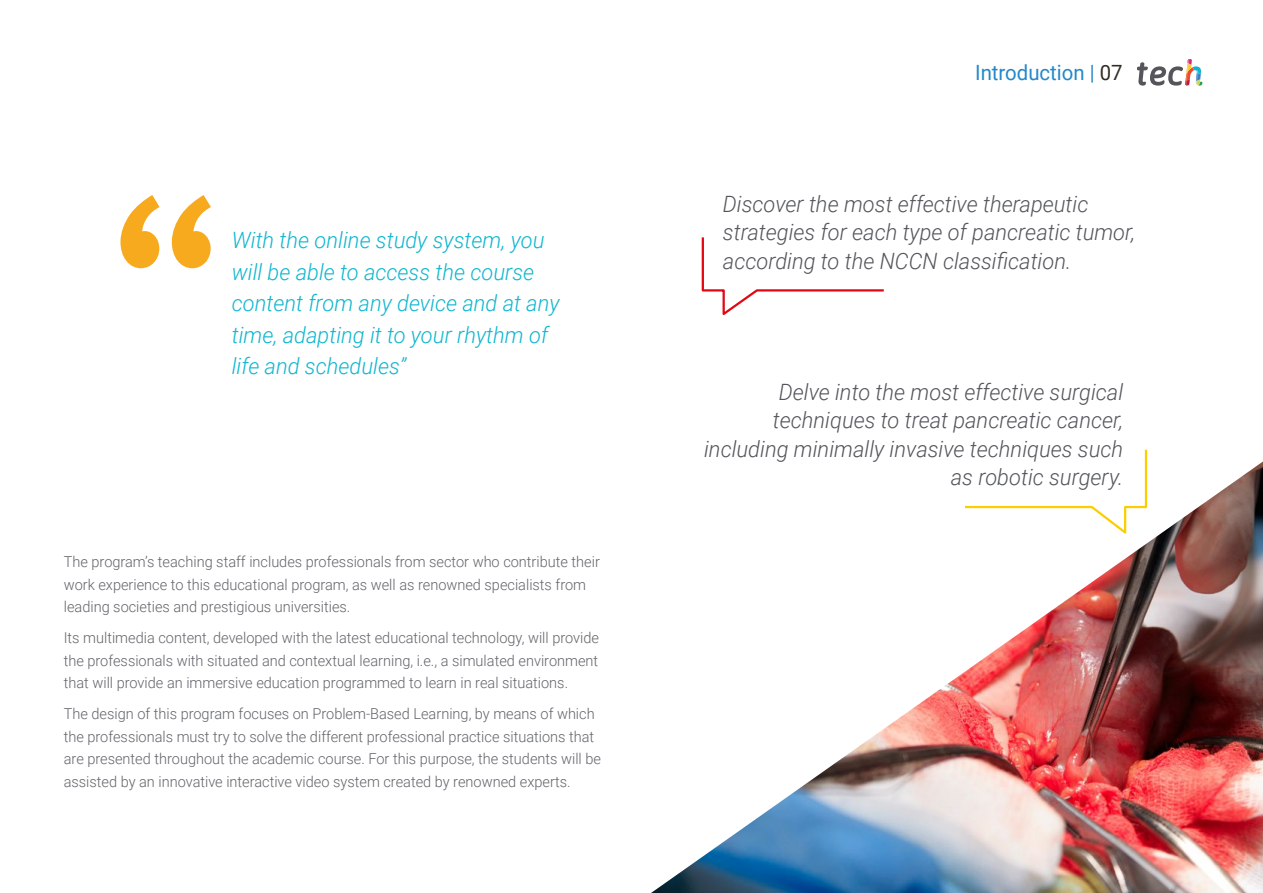
<style>
.page{position:relative;width:1263px;height:893px;background:#fff}
.page>*{position:absolute;margin:0;border:0;box-sizing:border-box;transform-origin:0 0}
.t1{font:italic 300 22.5px/28.5px "Roboto";color:#52555b;text-align:right}
.t2{font:italic 300 22.5px/31.5px "Roboto";color:#0fb6cf}
.t3{font:21px "Roboto";color:#2488c9}
.t4{font:300 15px/22.5px "Roboto";color:#61646a}
.s1{color:#312e20}
</style>
<div class="page">
<svg style="left:120px;top:195px;width:91px;height:73px"></svg>
<img style="left:651px;top:461px;width:612px;height:432px">
<svg style="left:1137px;top:59px;width:65px;height:27px"></svg>
<svg style="left:963px;top:449px;width:185px;height:88px"></svg>
<svg style="left:701px;top:237px;width:183px;height:78px"></svg>
<h1 class="t2" style="left:232px;top:224px;width:329px">With the online study system, you will be able to access the course content from any device and at any time, adapting it to your rhythm of life and schedules”</h1>
<p class="t4" style="left:64px;top:550px;width:538px">The program’s teaching staff includes professionals from sector who contribute their work experience to this educational program, as well as renowned specialists from leading societies and prestigious universities.</p>
<p class="t4" style="left:64px;top:626px;width:537px;text-align:justify">Its multimedia content, developed with the latest educational technology, will provide the professionals with situated and contextual learning, i.e., a simulated environment that will provide an immersive education programmed to learn in real situations.</p>
<p class="t4" style="left:64px;top:702px;width:539px">The design of this program focuses on Problem-Based Learning, by means of which the professionals must try to solve the different professional practice situations that are presented throughout the academic course. For this purpose, the students will be assisted by an innovative interactive video system created by renowned experts.</p>
<h2 class="t3" style="left:975px;top:57px;width:149px">Introduction | <span class="s1">07</span></h2>
<h1 class="t1" style="left:723px;top:189px;width:414px;text-align:left">Discover the most effective therapeutic strategies for each type of pancreatic tumor, according to the NCCN classification.</h1>
<h1 class="t1" style="left:704px;top:376px;width:421px">Delve into the most effective surgical techniques to treat pancreatic cancer, including minimally invasive techniques such as robotic surgery.</h1>
</div>
